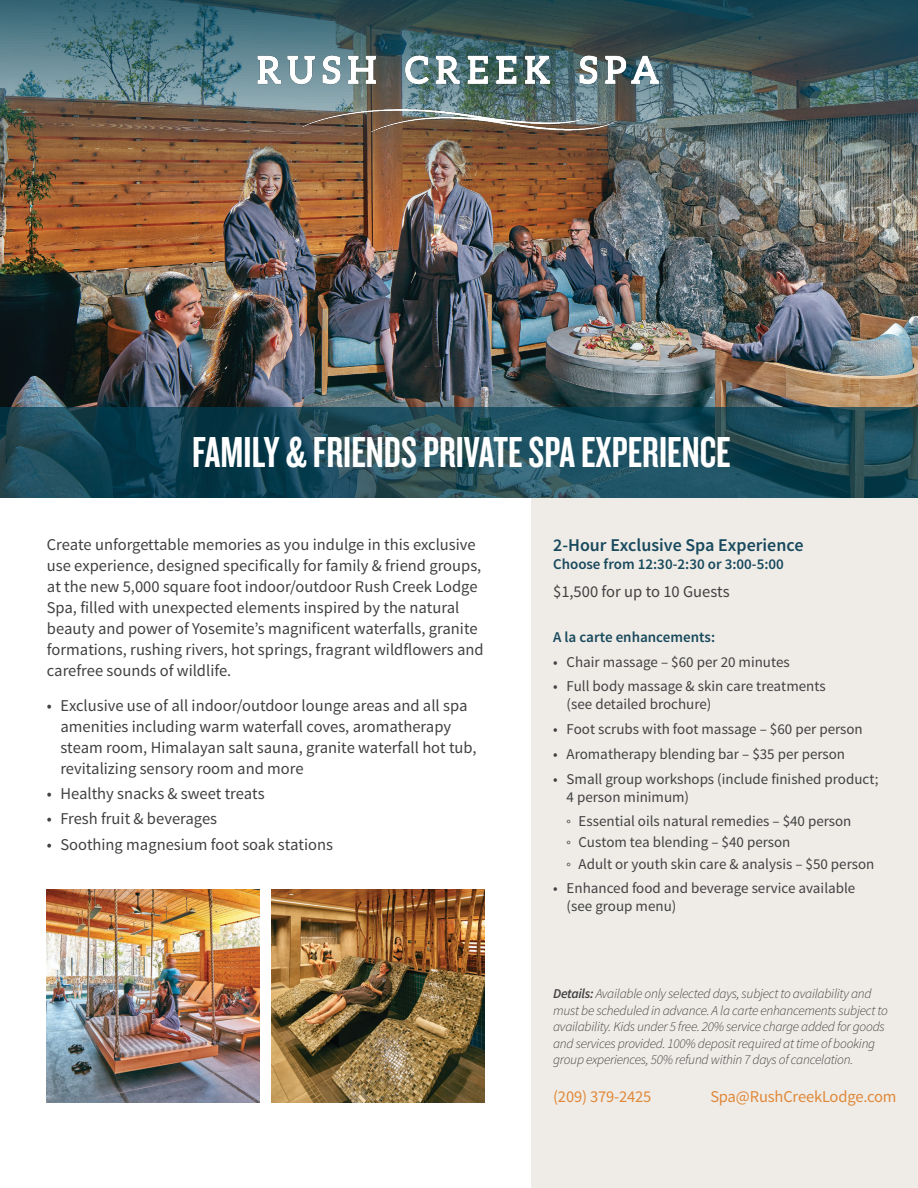
<style>
.page{position:relative;width:918px;height:1188px;background:#fff}
.page>*{position:absolute;margin:0;border:0;box-sizing:border-box;transform-origin:0 0}
.body_copy{font:45px "Knockout HTF48 Featherweight";color:#fff}
.right_head{font:600 18px "Source Sans Pro";color:#18495d}
.body{font:16.5px/21px "Source Sans Pro";color:#414142}
.bullets{font:16.5px/21px "Source Sans Pro";color:#414142}
.bullets-2{font:16.5px "Source Sans Pro";letter-spacing:-.01em;color:#e08839}
.head{font:16.5px "Source Sans Pro";color:#414142}
.right_bullets{font:15px/18px "Source Sans Pro";color:#414142}
.right_head-2{font:600 15px "Source Sans Pro";color:#18495d}
.body-2{font:italic 300 13.5px/16.5px "Source Sans Pro";letter-spacing:-.02em;color:#414142}
.s1{font-weight:600}
</style>
<div class="page">
<div style="left:531px;top:335px;width:387px;height:853px;background:#efece7"></div>
<img style="left:0;top:0;width:918px;height:407px">
<svg style="left:0;top:407px;width:918px;height:91px;background:#1b4a58"></svg>
<img style="left:272px;top:890px;width:212px;height:212px">
<img style="left:47px;top:890px;width:213px;height:212px">
<img style="left:256px;top:53px;width:406px;height:78px">
<p class="body_copy" style="left:192px;top:430px;width:540px">FAMILY &amp; FRIENDS PRIVATE SPA EXPERIENCE</p>
<p class="body" style="left:47px;top:534px;width:438px">Create unforgettable memories as you indulge in this exclusive use experience, designed specifically for family &amp; friend groups, at the new 5,000 square foot indoor/outdoor Rush Creek Lodge Spa, filled with unexpected elements inspired by the natural beauty and power of Yosemite’s magnificent waterfalls, granite formations, rushing rivers, hot springs, fragrant wildflowers and carefree sounds of wildlife.</p>
<p class="bullets" style="left:60px;top:695px;width:418px;text-indent:-13px">• Exclusive use of all indoor/outdoor lounge areas and all spa amenities including warm waterfall coves, aromatherapy steam room, Himalayan salt sauna, granite waterfall hot tub, revitalizing sensory room and more</p>
<p class="bullets" style="left:47px;top:783px;width:219px">• Healthy snacks &amp; sweet treats</p>
<p class="bullets" style="left:47px;top:809px;width:172px">• Fresh fruit &amp; beverages</p>
<p class="bullets" style="left:47px;top:834px;width:288px">• Soothing magnesium foot soak stations</p>
<p class="right_head" style="left:553px;top:534px;width:252px">2-Hour Exclusive Spa Experience</p>
<p class="right_head-2" style="left:553px;top:555px;width:232px">Choose from 12:30-2:30 or 3:00-5:00</p>
<p class="head" style="left:553px;top:581px;width:178px">$1,500 for up to 10 Guests</p>
<p class="right_head-2" style="left:553px;top:627px;width:163px">A la carte enhancements:</p>
<p class="right_bullets" style="left:553px;top:653px;width:238px">• Chair massage – $60 per 20 minutes</p>
<p class="right_bullets" style="left:567px;top:678px;width:261px;text-indent:-14px">• Full body massage &amp; skin care treatments (see detailed brochure)</p>
<p class="right_bullets" style="left:553px;top:720px;width:311px">• Foot scrubs with foot massage – $60 per person</p>
<p class="right_bullets" style="left:553px;top:745px;width:294px">• Aromatherapy blending bar – $35 per person</p>
<p class="right_bullets" style="left:567px;top:770px;width:313px;text-indent:-14px">• Small group workshops (include finished product;<br>4 person minimum)</p>
<p class="right_bullets" style="left:567px;top:812px;width:286px"><sub>°</sub> Essential oils natural remedies – $40 person</p>
<p class="right_bullets" style="left:567px;top:834px;width:225px"><sub>°</sub> Custom tea blending – $40 person</p>
<p class="right_bullets" style="left:567px;top:855px;width:309px"><sub>°</sub> Adult or youth skin care &amp; analysis – $50 person</p>
<p class="right_bullets" style="left:567px;top:880px;width:290px;text-indent:-14px">• Enhanced food and beverage service available (see group menu)</p>
<p class="body-2" style="left:553px;top:985px;width:336px"><span class="s1">Details:</span> Available only selected days, subject to availability and must be scheduled in advance. A la carte enhancements subject to availability. Kids under 5 free. 20% service charge added for goods and services provided. 100% deposit required at time of booking group experiences, 50% refund within 7 days of cancelation.</p>
<p class="bullets-2" style="left:553px;top:1087px;width:100px">(209) 379-2425</p>
<p class="bullets-2" style="left:710px;top:1087px;width:188px">Spa@RushCreekLodge.com</p>
</div>
